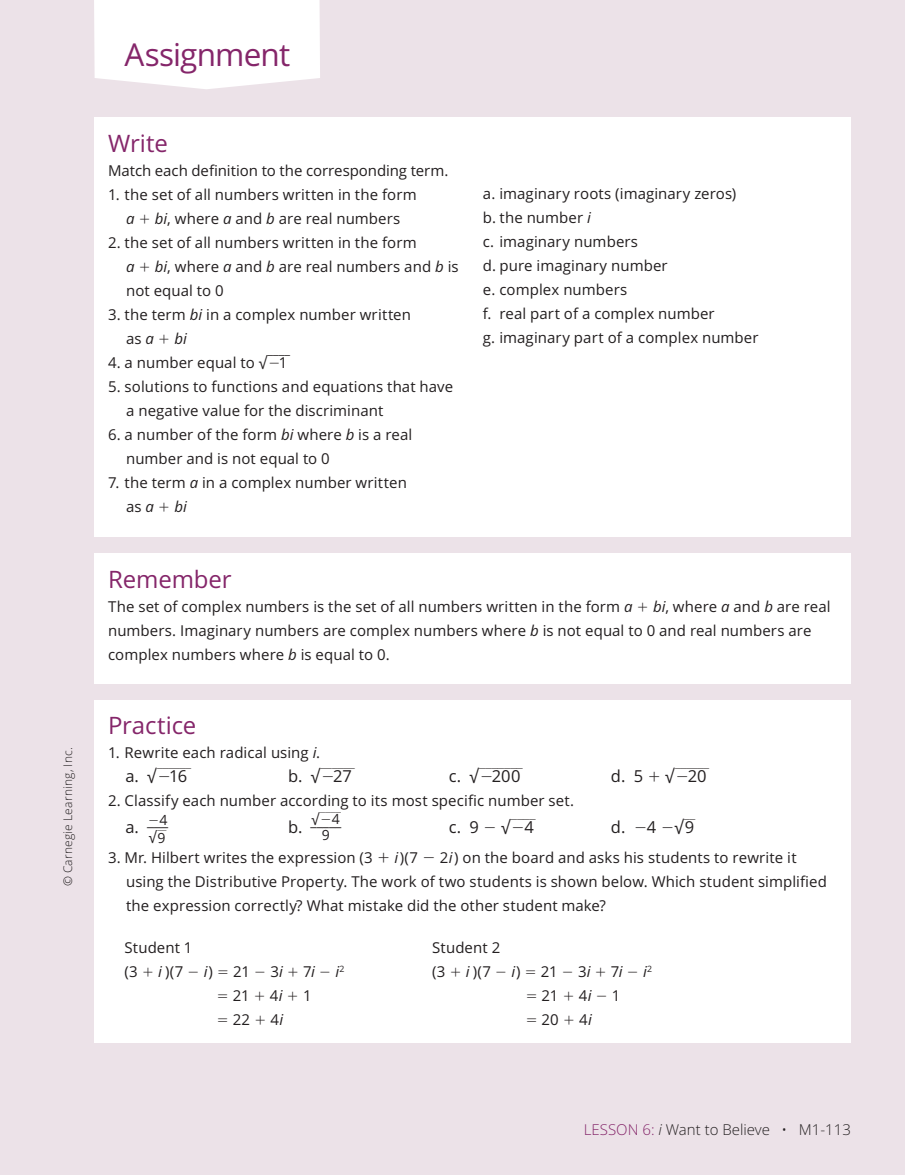
<style>
.page{position:relative;width:905px;height:1175px;background:#fff}
.page>*{position:absolute;margin:0;border:0;box-sizing:border-box;transform-origin:0 0}
.t1{font:31.5px "Open Sans";letter-spacing:-.025em;color:#85266a}
.t2{font:24px "Open Sans";letter-spacing:-.005em;color:#85266a}
.t3{font:16.5px "Open Sans";letter-spacing:-.005em;color:#231f20}
.t4{font:15.75px "Open Sans";color:#231f20;scale:.89 1}
.t5{font:15.45px "Open Sans";color:#231f20;scale:.9 1}
.t6{font:15px/24px "Open Sans";letter-spacing:.005em;color:#231f20}
.t7{font:300 15px "Open Sans";color:#231f20}
.t8{font:italic 15px "Open Sans";color:#231f20}
.t9{font:14.1px/14.4px "Open Sans";color:#231f20;text-align:center}
.t10{font:14.1px "Open Sans";color:#231f20;scale:1.12 1}
.t11{font:14.1px "Mathematical Pi OTF1";color:#231f20}
.t12{font:300 13.2px "Open Sans";color:#231f20;scale:1.14 1}
.t13{font:300 13.2px "Open Sans";color:#231f20}
.t14{font:300 12px "Open Sans";letter-spacing:.015em;color:#231f20}
.t15{font:12px "Open Sans";color:#231f20;scale:1.05 1}
.t16{font:300 11.25px "Open Sans";color:#231f20}
.s1{font-style:italic}
.s2{font-size:16.95px}
.s3{font-size:18.6px}
.s4{font-family:"Mathematical Pi OTF1"}
.s5{font-size:18.45px}
.s6{font-family:"Mathematical Pi OTF1";font-size:14.1px}
.s7{font-size:14.1px}
.s8{font-size:18.3px}
.s9{font-family:"Open Sans"}
.s10{font-family:"Mathematical Pi OTF1";font-size:16.5px}
.s11{color:#85266a}
</style>
<div class="page">
<div style="left:0;top:0;width:904px;height:1174px;background:#ece2e8"></div>
<div style="left:94px;top:0;width:226px;height:89px;background:#fff"></div>
<div style="left:95px;top:118px;width:756px;height:419px;background:#fff"></div>
<div style="left:95px;top:553px;width:756px;height:131px;background:#fff"></div>
<div style="left:95px;top:700px;width:756px;height:342px;background:#fff"></div>
<p class="t14" style="left:63px;top:886px;width:141px;rotate:-90deg">© Carnegie Learning, Inc.</p>
<h1 class="t1" style="left:124px;top:42px;width:167px">Assignment</h1>
<h2 class="t2" style="left:108px;top:134px;width:61px">Write</h2>
<p class="t6" style="left:108px;top:160px;width:342px">Match each definition to the corresponding term.</p>
<p class="t6" style="left:108px;top:184px;width:310px">1. the set of all numbers written in the form</p>
<p class="t8" style="left:126px;top:213px;width:10px">a</p>
<p class="t6" style="left:155px;top:208px;width:247px"><span class="s1">bi</span>, where <span class="s1">a</span> and <span class="s1">b</span> are real numbers</p>
<p class="t6" style="left:108px;top:232px;width:310px">2. the set of all numbers written in the form</p>
<p class="t8" style="left:126px;top:261px;width:10px">a</p>
<p class="t6" style="left:126px;top:256px;width:334px;text-indent:29px"><span class="s1">bi</span>, where <span class="s1">a</span> and <span class="s1">b</span> are real numbers and <span class="s1">b</span> is not equal to 0</p>
<p class="t6" style="left:126px;top:304px;width:286px;text-indent:-18px">3. the term <span class="s1">bi</span> in a complex number written as <span class="s1">a</span></p>
<p class="t8" style="left:174px;top:333px;width:14px">bi</p>
<p class="t6" style="left:108px;top:352px;width:160px">4. a number equal to <span class="s2">√</span></p>
<p class="t15" style="left:267px;top:344px;width:23px">____</p>
<p class="t6" style="left:279px;top:352px;width:10px">1</p>
<p class="t6" style="left:126px;top:376px;width:328px;text-indent:-18px">5. solutions to functions and equations that have a negative value for the discriminant</p>
<p class="t6" style="left:126px;top:424px;width:287px;text-indent:-18px">6. a number of the form <span class="s1">bi</span> where <span class="s1">b</span> is a real number and is not equal to 0</p>
<p class="t6" style="left:126px;top:472px;width:282px;text-indent:-18px">7. the term <span class="s1">a</span> in a complex number written as <span class="s1">a</span></p>
<p class="t8" style="left:174px;top:501px;width:14px">bi</p>
<p class="t6" style="left:483px;top:183px;width:277px">a. imaginary roots (imaginary zeros)<br>b. the number <span class="s1">i<br></span>c. imaginary numbers<br>d. pure imaginary number<br>e. complex numbers<br>f. real part of a complex number<br>g. imaginary part of a complex number</p>
<h2 class="t2" style="left:108px;top:569px;width:125px">Remember</h2>
<p class="t6" style="left:108px;top:595px;width:526px">The set of complex numbers is the set of all numbers written in the form <span class="s1">a</span></p>
<p class="t6" style="left:108px;top:595px;width:724px;text-indent:545px"><span class="s1">bi</span>, where <span class="s1">a</span> and <span class="s1">b</span> are real numbers. Imaginary numbers are complex numbers where <span class="s1">b</span> is not equal to 0 and real numbers are complex numbers where <span class="s1">b</span> is equal to 0.</p>
<h2 class="t2" style="left:108px;top:716px;width:90px">Practice</h2>
<p class="t6" style="left:108px;top:742px;width:214px">1. Rewrite each radical using <span class="s1">i</span>.</p>
<p class="t3" style="left:125px;top:769px;width:63px">a. <span class="s3">√</span><span class="s4">2</span>16</p>
<p class="t3" style="left:288px;top:769px;width:65px">b. <span class="s5">√</span><span class="s4">2</span>27</p>
<p class="t3" style="left:449px;top:769px;width:73px">c. <span class="s3">√</span><span class="s4">2</span>200</p>
<p class="t3" style="left:611px;top:769px;width:97px">d. 5 <span class="s4">1</span> <span class="s3">√</span><span class="s4">2</span>20</p>
<p class="t6" style="left:108px;top:790px;width:467px">2. Classify each number according to its most specific number set.</p>
<p class="t3" style="left:125px;top:820px;width:15px">a.</p>
<p class="t10" style="left:147px;top:815px;width:20px">___</p>
<p class="t5" style="left:311px;top:812px;width:33px">√<span class="s6">2</span><span class="s7">4</span></p>
<p class="t9" style="left:310px;top:815px;width:32px">_____<br>9</p>
<p class="t3" style="left:449px;top:820px;width:87px">c. 9 <span class="s4">2</span> <span class="s8">√</span><span class="s4">2</span>4</p>
<p class="t11" style="left:148px;top:815px;width:21px">2<span class="s9">4</span></p>
<p class="t4" style="left:149px;top:831px;width:10px">√</p>
<p class="t16" style="left:157px;top:820px;width:11px">__</p>
<p class="t13" style="left:684px;top:807px;width:13px">__</p>
<p class="t6" style="left:126px;top:847px;width:702px;text-indent:-18px">3. Mr. Hilbert writes the expression (3 <span class="s10">1</span> <span class="s1">i</span>)(7 <span class="s10">2</span> 2<span class="s1">i</span>) on the board and asks his students to rewrite it using the Distributive Property. The work of two students is shown below. Which student simplified the expression correctly? What mistake did the other student make?</p>
<p class="t6" style="left:125px;top:937px;width:69px">Student 1</p>
<p class="t6" style="left:432px;top:937px;width:69px">Student 2</p>
<p class="t6" style="left:125px;top:961px;width:221px">(3 <span class="s4">1</span> <span class="s1">i</span> )(7 <span class="s4">2</span> <span class="s1">i</span>) <span class="s4">5</span> 21 <span class="s4">2</span> 3<span class="s1">i</span> <span class="s4">1</span> 7<span class="s1">i</span> <span class="s4">2</span> <span class="s1">i</span><sup>2</sup></p>
<p class="t6" style="left:432px;top:961px;width:221px">(3 <span class="s4">1</span> <span class="s1">i</span> )(7 <span class="s4">2</span> <span class="s1">i</span>) <span class="s4">5</span> 21 <span class="s4">2</span> 3<span class="s1">i</span> <span class="s4">1</span> 7<span class="s1">i</span> <span class="s4">2</span> <span class="s1">i</span><sup>2</sup></p>
<p class="t6" style="left:216px;top:985px;width:97px"><span class="s4">5</span> 21 <span class="s4">1</span> 4<span class="s1">i</span> <span class="s4">1</span> 1</p>
<p class="t6" style="left:525px;top:985px;width:97px"><span class="s4">5</span> 21 <span class="s4">1</span> 4<span class="s1">i</span> <span class="s4">2</span> 1</p>
<p class="t6" style="left:216px;top:1009px;width:68px"><span class="s4">5</span> 22 <span class="s4">1</span> 4<span class="s1">i</span></p>
<p class="t6" style="left:525px;top:1009px;width:68px"><span class="s4">5</span> 20 <span class="s4">1</span> 4<span class="s1">i</span></p>
<p class="t12" style="left:511px;top:807px;width:23px">____</p>
<p class="t3" style="left:611px;top:820px;width:85px">d. <span class="s4">2</span>4 <span class="s4">2</span> <span class="s3">√</span>9</p>
<p class="t3" style="left:288px;top:820px;width:16px">b.</p>
<p class="t9" style="left:157px;top:831px;width:10px">9</p>
<p class="t7" style="left:584px;top:1123px;width:268px"><span class="s11">LESSON 6:</span> <span class="s1">i</span> Want to Believe • M1-113</p>
</div>
